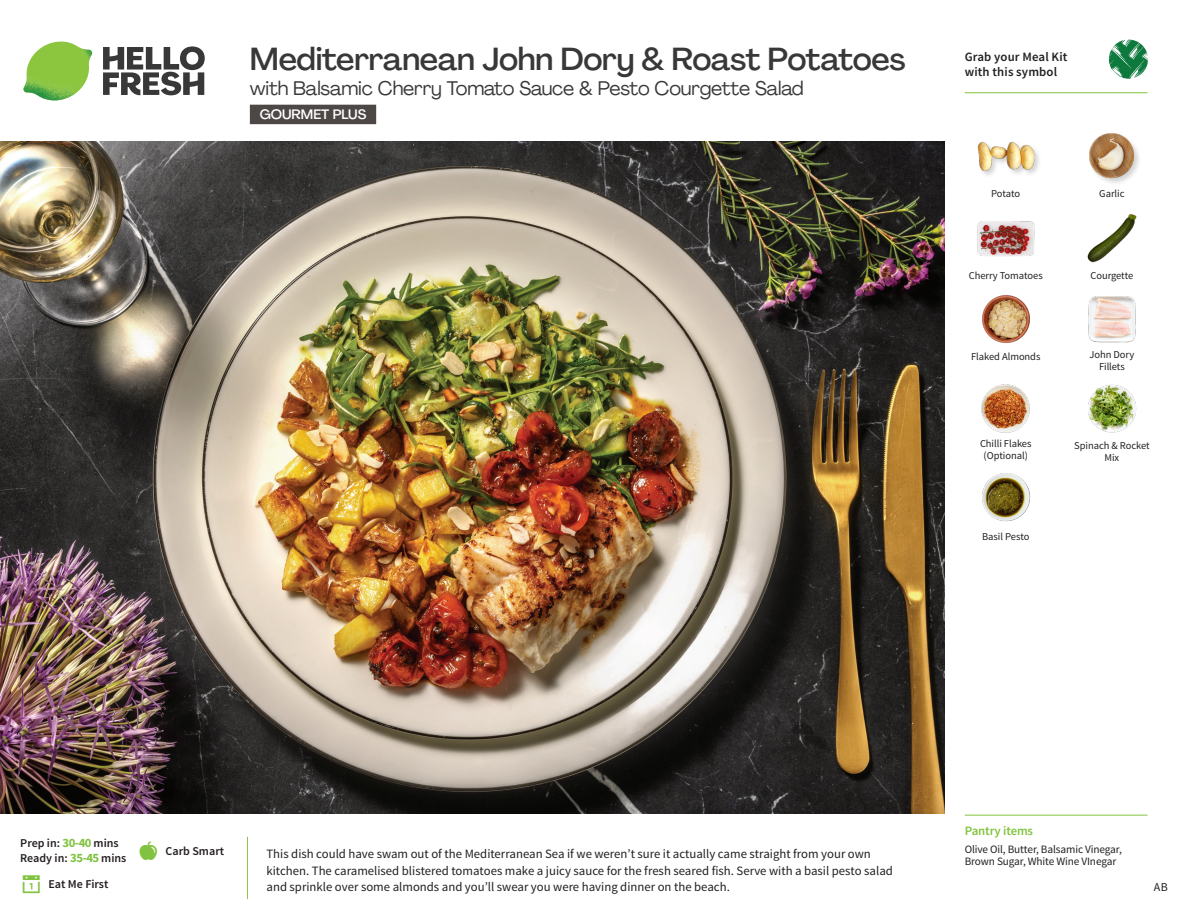
<style>
.page{position:relative;width:1188px;height:918px;background:#fff}
.page>*{position:absolute;margin:0;border:0;box-sizing:border-box;transform-origin:0 0}
._15_Titel_UK{font:500 31.5px "Agrandir";letter-spacing:-.01em;color:#383839}
._15_Titel_UK-2{font:19.5px "Agrandir";letter-spacing:-.01em;color:#383839}
.t1{font:500 13.5px "Agrandir";color:#fff}
.Step_6_Text_AU{font:12.75px/16.5px "Source Sans Pro";color:#231f20}
.t2{font:600 12.75px/15px "Source Sans Pro";letter-spacing:.01em;color:#231f20}
._04_Headers_Front{font:600 12.75px "Source Sans Pro";letter-spacing:-.01em;color:#81c340}
._04_Intro{font:600 12px "Source Sans Pro";color:#231f20}
.t3{font:12px "Source Sans Pro";color:#231f20}
._05_Pantry{font:11.25px/12px "Source Sans Pro";letter-spacing:-.01em;color:#231f20}
._18_FRONT_ingredient{font:10.5px/12px "Source Sans Pro";letter-spacing:-.005em;color:#231f20;text-align:center}
.s1{font-weight:700;font-size:12.75px;color:#81c340}
</style>
<div class="page">
<svg style="left:103px;top:46px;width:102px;height:49px"></svg>
<img style="left:23px;top:42px;width:69px;height:59px">
<img style="left:0;top:142px;width:945px;height:672px">
<div style="left:250px;top:105px;width:126px;height:19px;background:#4d4846"></div>
<img style="left:1088px;top:296px;width:48px;height:47px">
<img style="left:1088px;top:384px;width:49px;height:49px">
<img style="left:981px;top:384px;width:49px;height:49px">
<img style="left:982px;top:473px;width:48px;height:49px">
<img style="left:982px;top:295px;width:48px;height:48px">
<img style="left:977px;top:221px;width:57px;height:35px">
<img style="left:1087px;top:214px;width:50px;height:49px">
<div style="left:977px;top:141px;width:65px;height:37px;background:#231f20;opacity:.2"></div>
<img style="left:977px;top:141px;width:57px;height:37px">
<img style="left:1089px;top:133px;width:50px;height:50px">
<hr style="left:965px;top:815px;width:183px;height:1px;background:#81c340">
<svg style="left:1091px;top:39px;width:57px;height:55px"></svg>
<hr style="left:965px;top:92px;width:183px;height:1px;background:#81c340">
<p class="_15_Titel_UK" style="left:250px;top:40px;width:657px">Mediterranean John Dory &amp; Roast Potatoes</p>
<p class="_15_Titel_UK-2" style="left:250px;top:76px;width:555px">with Balsamic Cherry Tomato Sauce &amp; Pesto Courgette Salad</p>
<p class="t1" style="left:260px;top:106px;width:108px">GOURMET PLUS</p>
<p class="t2" style="left:965px;top:50px;width:104px">Grab your Meal Kit with this symbol</p>
<p class="_18_FRONT_ingredient" style="left:991px;top:188px;width:31px">Potato</p>
<p class="_18_FRONT_ingredient" style="left:1099px;top:188px;width:27px">Garlic</p>
<p class="_18_FRONT_ingredient" style="left:969px;top:270px;width:76px">Cherry Tomatoes</p>
<p class="_18_FRONT_ingredient" style="left:1090px;top:270px;width:44px">Courgette</p>
<p class="_18_FRONT_ingredient" style="left:971px;top:351px;width:71px">Flaked Almonds</p>
<p class="_18_FRONT_ingredient" style="left:1090px;top:348px;width:46px">John Dory<br>Fillets</p>
<p class="_18_FRONT_ingredient" style="left:980px;top:438px;width:53px">Chilli Flakes (Optional)</p>
<p class="_18_FRONT_ingredient" style="left:1074px;top:439px;width:77px">Spinach &amp; Rocket<br>Mix</p>
<p class="_18_FRONT_ingredient" style="left:982px;top:530px;width:49px">Basil Pesto</p>
<p class="_04_Intro" style="left:20px;top:835px;width:100px">Prep in: <span class="s1">30-40</span> mins</p>
<p class="_04_Intro" style="left:20px;top:850px;width:108px">Ready in: <span class="s1">35-45</span> mins</p>
<p class="_04_Intro" style="left:48px;top:876px;width:62px">Eat Me First</p>
<p class="_04_Intro" style="left:166px;top:844px;width:60px">Carb Smart</p>
<p class="Step_6_Text_AU" style="left:266px;top:846px;width:628px">This dish could have swam out of the Mediterranean Sea if we weren’t sure it actually came straight from your own kitchen. The caramelised blistered tomatoes make a juicy sauce for the fresh seared fish. Serve with a basil pesto salad and sprinkle over some almonds and you’ll swear you were having dinner on the beach.</p>
<p class="_04_Headers_Front" style="left:965px;top:822px;width:70px">Pantry items</p>
<p class="_05_Pantry" style="left:965px;top:844px;width:159px">Olive Oil, Butter, Balsamic Vinegar,<br>Brown Sugar, White Wine VInegar</p>
<p class="t3" style="left:1154px;top:879px;width:15px">AB</p>
</div>
